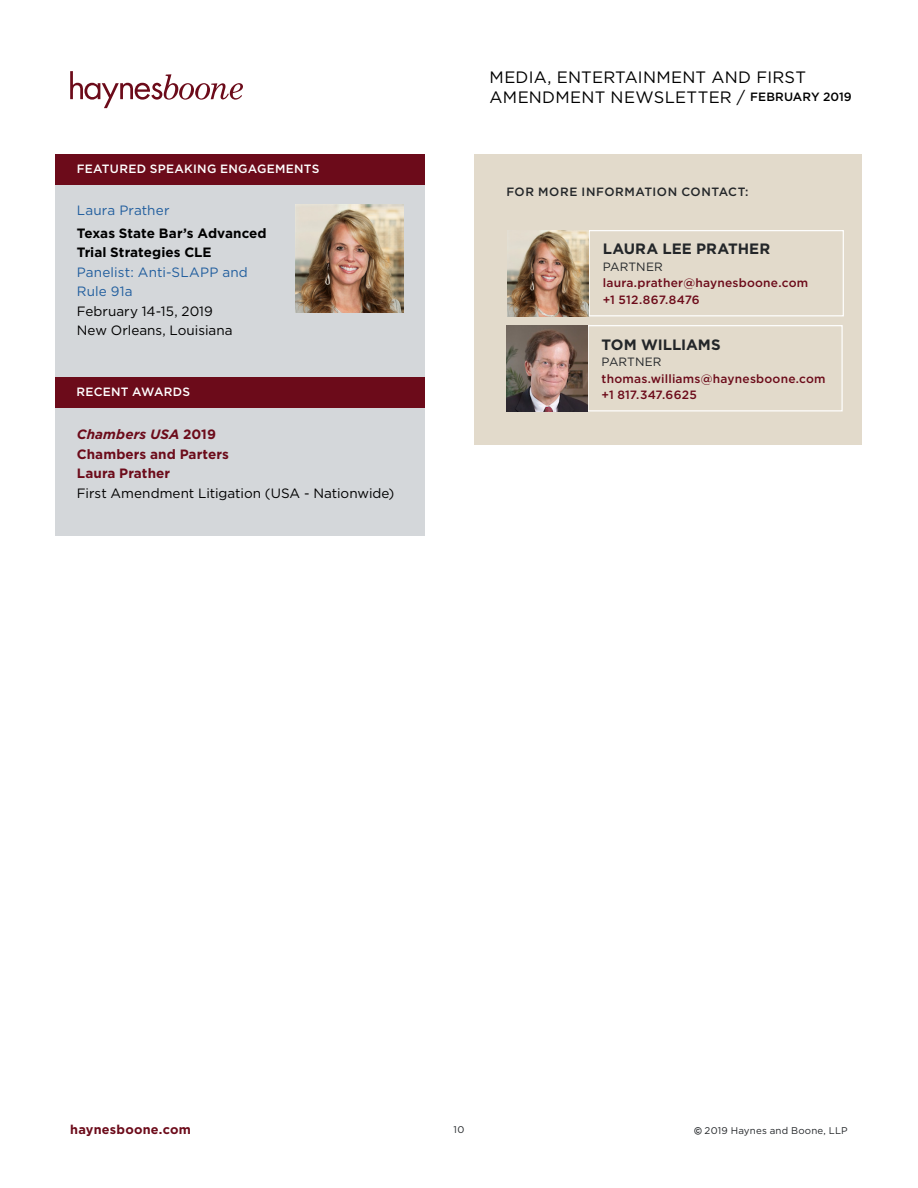
<style>
.page{position:relative;width:918px;height:1188px;background:#fff}
.page>*{position:absolute;margin:0;border:0;box-sizing:border-box;transform-origin:0 0}
.t1{font:16.5px/19.5px "Gotham";letter-spacing:.01em;color:#000}
.t2{font:700 15px "Gotham";letter-spacing:.005em;color:#232629}
.t3{font:13.5px/19.5px "Gotham";color:#000}
.t4{font:700 13.5px/19.5px "Gotham";letter-spacing:.005em;color:#6c0b1a}
.t5{font:13.5px/19.5px "Gotham";letter-spacing:.01em;color:#215e9e}
.t6{font:700 13.5px/19.5px "Gotham";color:#000}
.t7{font:700 12.75px "Gotham";letter-spacing:.02em;color:#6c0b1a}
.t8{font:500 12px/16.5px "Gotham";letter-spacing:.02em;color:#6c0b1a}
.t9{font:500 12px "Gotham";letter-spacing:.025em;color:#fff}
.t10{font:500 12px "Gotham";letter-spacing:.05em;color:#232629}
.t11{font:12px "Gotham";letter-spacing:.005em;color:#232629}
.t12{font:9.75px "Gotham";letter-spacing:.02em;color:#232629}
.s1{font-style:italic}
.s2{font-weight:500;font-size:12px}
.s3{font-family:"Gill Sans";font-weight:700}
</style>
<div class="page">
<svg style="left:70px;top:71px;width:173px;height:37px"></svg>
<div style="left:474px;top:154px;width:388px;height:292px;background:#e2dacb"></div>
<div style="left:589px;top:230px;width:255px;height:86px;border:1px solid #fff"></div>
<img style="left:508px;top:230px;width:81px;height:86px">
<div style="left:587px;top:325px;width:256px;height:86px;border:1px solid #fff"></div>
<img style="left:506px;top:325px;width:81px;height:86px">
<div style="left:55px;top:185px;width:370px;height:351px;background:#d4d7da"></div>
<div style="left:55px;top:154px;width:370px;height:31px;background:#6c0b1a"></div>
<img style="left:296px;top:204px;width:108px;height:108px">
<div style="left:55px;top:377px;width:370px;height:30px;background:#6c0b1a"></div>
<p class="t9" style="left:77px;top:161px;width:244px">FEATURED SPEAKING ENGAGEMENTS</p>
<p class="t5" style="left:77px;top:200px;width:94px">Laura Prather</p>
<p class="t6" style="left:77px;top:223px;width:191px">Texas State Bar’s Advanced<br>Trial Strategies CLE</p>
<p class="t5" style="left:77px;top:262px;width:173px">Panelist: Anti-SLAPP and<br>Rule 91a</p>
<p class="t3" style="left:77px;top:301px;width:157px">February 14-15, 2019<br>New Orleans, Louisiana</p>
<p class="t9" style="left:77px;top:384px;width:115px">RECENT AWARDS</p>
<p class="t4" style="left:77px;top:425px;width:154px"><span class="s1">Chambers USA</span> 2019<br>Chambers and Parters<br>Laura Prather</p>
<p class="t3" style="left:77px;top:483px;width:319px">First Amendment Litigation (USA - Nationwide)</p>
<h1 class="t1" style="left:490px;top:67px;width:364px">MEDIA, ENTERTAINMENT AND FIRST<br>AMENDMENT NEWSLETTER / <span class="s2">FEBRUARY 2019</span></h1>
<p class="t10" style="left:506px;top:184px;width:244px">FOR MORE INFORMATION CONTACT:</p>
<p class="t2" style="left:603px;top:239px;width:169px">LAURA LEE PRATHER</p>
<p class="t11" style="left:603px;top:259px;width:62px">PARTNER</p>
<p class="t8" style="left:603px;top:275px;width:207px">laura.prather@haynesboone.com +1 512.867.8476</p>
<p class="t2" style="left:602px;top:334px;width:121px">TOM WILLIAMS</p>
<p class="t11" style="left:602px;top:354px;width:62px">PARTNER</p>
<p class="t8" style="left:602px;top:370px;width:226px">thomas.williams@haynesboone.com +1 817.347.6625</p>
<p class="t7" style="left:70px;top:1121px;width:122px">haynesboone.com</p>
<p class="t12" style="left:454px;top:1124px;width:12px">10</p>
<p class="t12" style="left:695px;top:1124px;width:155px"><span class="s3">©</span> 2019 Haynes and Boone, LLP</p>
</div>
